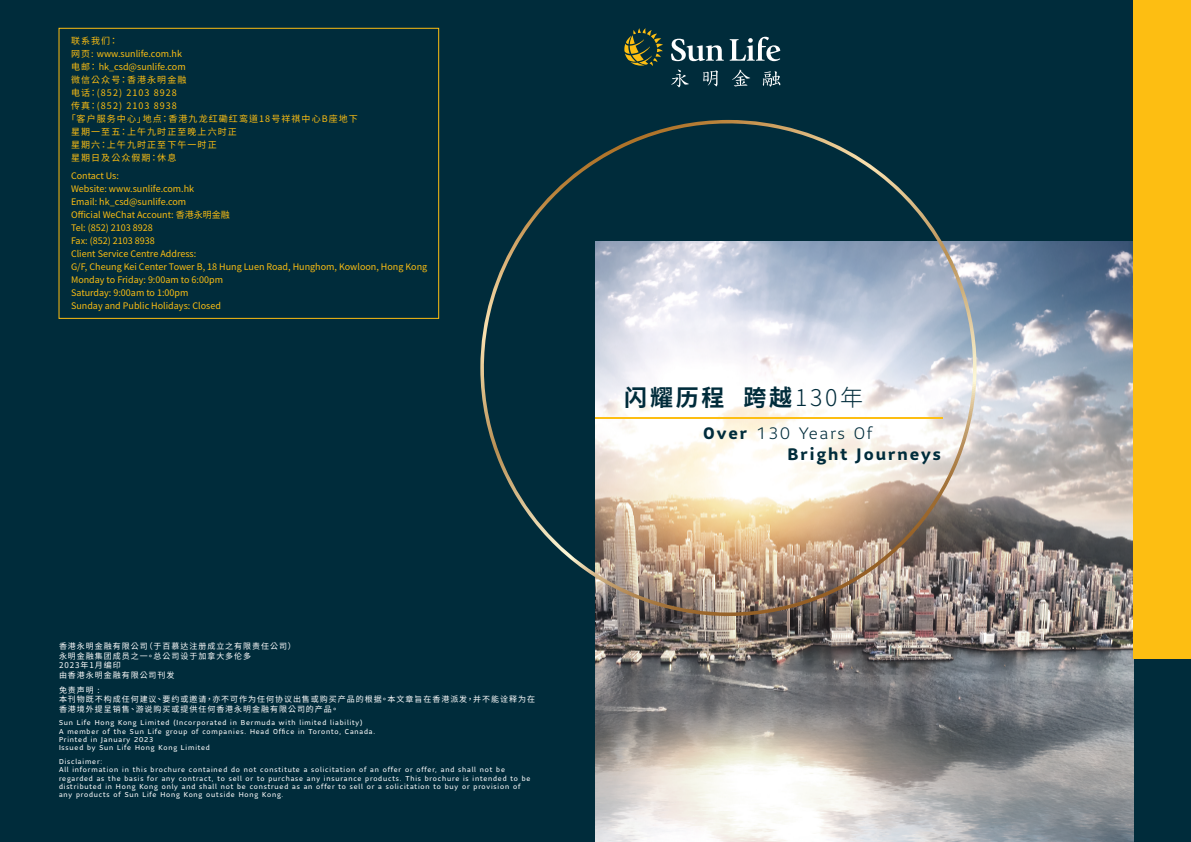
<style>
.page{position:relative;width:1191px;height:842px;background:#fff}
.page>*{position:absolute;margin:0;border:0;box-sizing:border-box;transform-origin:0 0}
.t1{font:700 23px "Noto Sans CJ Ktc";letter-spacing:.12em;color:#002c3b}
.t2{font:700 16.5px/21px "Sun Life Sans";letter-spacing:.12em;color:#002c3b}
.t3{font:9px/13px "Noto Sans CJ Ktc";color:#fdbe12}
.t4{font:9px "Noto Sans CJ Ktc";letter-spacing:.12em;color:#fdbe12}
.t5{font:8px/9.6px "Noto Sans CJ Ktc";letter-spacing:.12em;color:#fff}
.t6{font:7px/8.4px "Sun Life Sans";letter-spacing:.12em;color:#fff}
.s1{font-weight:300}
</style>
<div class="page">
<div style="left:595px;top:0;width:596px;height:842px;background:#002c3b"></div>
<div style="left:0;top:0;width:595px;height:842px;background:#002c3b"></div>
<img style="left:595px;top:242px;width:538px;height:600px">
<div style="left:1133px;top:0;width:58px;height:659px;background:#fdbe12"></div>
<div style="left:58px;top:28px;width:381px;height:291px;border:1px solid #fdbe12"></div>
<svg style="left:671px;top:37px;width:109px;height:24px"></svg>
<svg style="left:624px;top:28px;width:39px;height:38px"></svg>
<svg style="left:671px;top:70px;width:18px;height:17px"></svg>
<svg style="left:703px;top:70px;width:15px;height:16px"></svg>
<svg style="left:732px;top:70px;width:18px;height:16px"></svg>
<svg style="left:763px;top:71px;width:17px;height:16px"></svg>
<img style="left:480px;top:119px;width:530px;height:531px">
<p class="t3" style="left:71px;top:35px;width:49px">联系我们：</p>
<p class="t3" style="left:71px;top:48px;width:113px">网页: www.sunlife.com.hk</p>
<p class="t3" style="left:71px;top:61px;width:116px">电邮： hk_csd@sunlife.com</p>
<p class="t4" style="left:71px;top:75px;width:117px">微信公众号：香港永明金融</p>
<p class="t4" style="left:71px;top:88px;width:107px">电话：(852) 2103 8928</p>
<p class="t4" style="left:71px;top:101px;width:107px">传真：(852) 2103 8938</p>
<p class="t4" style="left:67px;top:114px;width:293px">「客户服务中心」地点：香港九龙红磡红鸾道18号祥祺中心B座地下</p>
<p class="t4" style="left:71px;top:127px;width:167px">星期一至五：上午九时正至晚上六时正</p>
<p class="t4" style="left:71px;top:140px;width:147px">星期六：上午九时正至下午一时正</p>
<p class="t4" style="left:71px;top:153px;width:107px">星期日及公众假期：休息</p>
<p class="t3" style="left:71px;top:170px;width:358px">Contact Us:<br>Website: www.sunlife.com.hk<br>Email: hk_csd@sunlife.com<br>Official WeChat Account: 香港永明金融<br>Tel: (852) 2103 8928<br>Fax: (852) 2103 8938<br>Client Service Centre Address:<br>G/F, Cheung Kei Center Tower B, 18 Hung Luen Road, Hunghom, Kowloon, Hong Kong<br>Monday to Friday: 9:00am to 6:00pm<br>Saturday: 9:00am to 1:00pm<br>Sunday and Public Holidays: Closed</p>
<p class="t5" style="left:59px;top:642px;width:238px">香港永明金融有限公司（于百慕达注册成立之有限责任公司）永明金融集团成员之一。总公司设于加拿大多伦多<br>2023年1月编印<br>由香港永明金融有限公司刊发</p>
<p class="t5" style="left:59px;top:685px;width:477px">免责声明 :<br>本刊物既不构成任何建议、要约或邀请，亦不可作为任何协议出售或购买产品的根据。本文章旨在香港派发，并不能诠释为在香港境外提呈销售、游说购买或提供任何香港永明金融有限公司的产品。</p>
<p class="t6" style="left:59px;top:718px;width:318px">Sun Life Hong Kong Limited (Incorporated in Bermuda with limited liability)<br>A member of the Sun Life group of companies. Head Office in Toronto, Canada.<br>Printed in January 2023<br>Issued by Sun Life Hong Kong Limited</p>
<p class="t6" style="left:59px;top:757px;width:473px">Disclaimer:<br>All information in this brochure contained do not constitute a solicitation of an offer or offer, and shall not be regarded as the basis for any contract, to sell or to purchase any insurance products. This brochure is intended to be distributed in Hong Kong only and shall not be construed as an offer to sell or a solicitation to buy or provision of any products of Sun Life Hong Kong outside Hong Kong.</p>
<h1 class="t1" style="left:624px;top:385px;width:241px">闪耀历程 跨越<span class="s1">130年</span></h1>
<h2 class="t2" style="left:787px;top:422px;width:155px;text-indent:-84px">Over <span class="s1">130 Years Of<br></span>Bright Journeys</h2>
</div>
